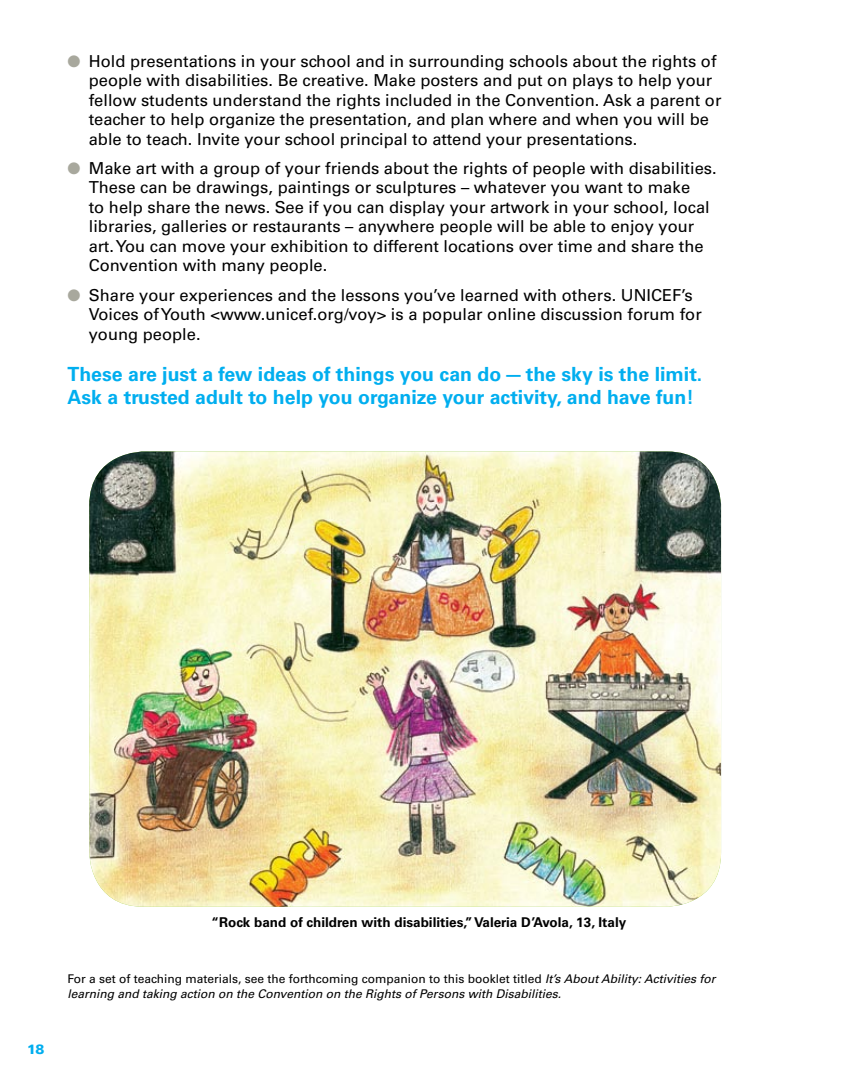
<style>
.page{position:relative;width:864px;height:1080px;background:#fff}
.page>*{position:absolute;margin:0;border:0;box-sizing:border-box;transform-origin:0 0}
.t1{font:700 19.5px/22.5px "Univers";color:#00aeef}
.t2{font:16.5px/19.5px "Univers";color:#000}
.t3{font:700 13.5px "Univers";color:#000}
.t4{font:900 13.5px "Univers";color:#00aeef}
.t5{font:italic 12px/15px "Univers";color:#000}
.s1{color:#a8a89d}
.s2{font-style:normal}
</style>
<div class="page">
<img style="left:89px;top:452px;width:632px;height:455px">
<p class="t2" style="left:89px;top:51px;width:634px;text-indent:-21px"><span class="s1">●</span> Hold presentations in your school and in surrounding schools about the rights of people with disabilities. Be creative. Make posters and put on plays to help your fellow students understand the rights included in the Convention. Ask a parent or teacher to help organize the presentation, and plan where and when you will be able to teach. Invite your school principal to attend your presentations.</p>
<p class="t2" style="left:89px;top:158px;width:629px;text-indent:-21px"><span class="s1">●</span> Make art with a group of your friends about the rights of people with disabilities.<br>These can be drawings, paintings or sculptures – whatever you want to make<br>to help share the news. See if you can display your artwork in your school, local libraries, galleries or restaurants – anywhere people will be able to enjoy your art. You can move your exhibition to different locations over time and share the Convention with many people.</p>
<p class="t2" style="left:89px;top:285px;width:614px;text-indent:-21px"><span class="s1">●</span> Share your experiences and the lessons you’ve learned with others. UNICEF’s<br>Voices of Youth &lt;www.unicef.org/voy&gt; is a popular online discussion forum for young -people.</p>
<p class="t1" style="left:68px;top:364px;width:636px">These are just a few ideas of things you can do—the sky is the limit.<br>Ask a trusted adult to help you organize your activity, and have fun!</p>
<p class="t4" style="left:27px;top:1041px;width:19px">18</p>
<p class="t3" style="left:212px;top:914px;width:416px">“Rock band of children with disabilities,” Valeria D’Avola, 13, Italy</p>
<p class="t5" style="left:68px;top:971px;width:650px"><span class="s2">For a set of teaching materials, see the forthcoming companion to this booklet titled</span> It’s About Ability: Activities for learning and taking action on the Convention on the Rights of Persons with Disabilities.</p>
</div>
